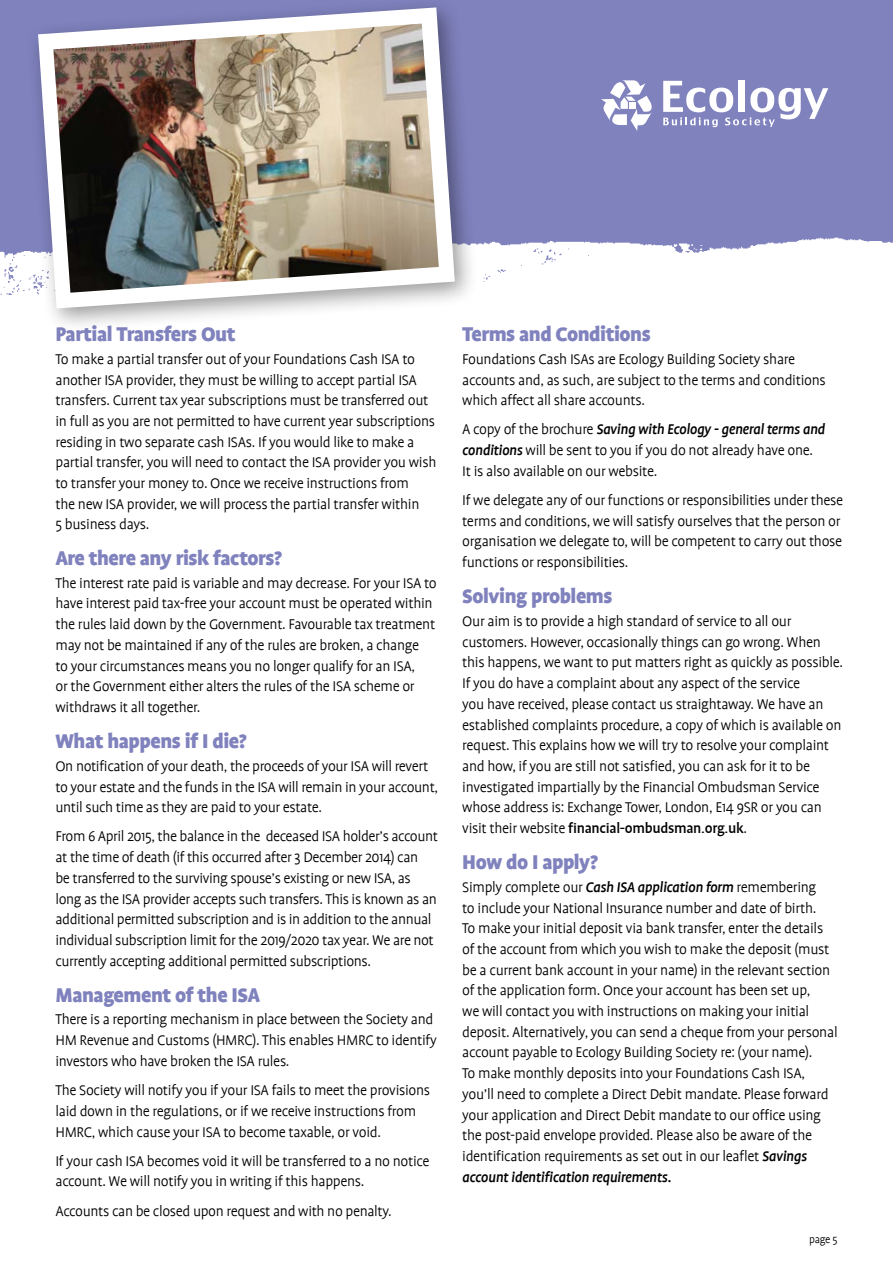
<style>
.page{position:relative;width:893px;height:1263px;background:#fff}
.page>*{position:absolute;margin:0;border:0;box-sizing:border-box;transform-origin:0 0}
.t1{font:900 22.5px "Profile";letter-spacing:-.02em;color:#8082be}
.t2{font:300 15.9px/20.7px "Profile";letter-spacing:-.02em;color:#000}
.t3{font:300 12px "Profile";color:#000}
.s1{font-weight:500;font-style:italic}
.s2{font-weight:500}
</style>
<div class="page">
<div style="left:0;top:0;width:893px;height:225px;background:#8082be"></div>
<img style="left:0;top:225px;width:893px;height:69px">
<svg style="left:663px;top:81px;width:165px;height:46px"></svg>
<svg style="left:601px;top:80px;width:51px;height:51px"></svg>
<div style="left:26px;top:0;width:453px;height:332px;background:#000;opacity:.4"></div>
<svg style="left:38px;top:7px;width:417px;height:301px"></svg>
<img style="left:53px;top:24px;width:386px;height:269px">
<h1 class="t1" style="left:55px;top:321px;width:182px">Partial Transfers Out</h1>
<p class="t2" style="left:55px;top:349px;width:382px">To make a partial transfer out of your Foundations Cash ISA to another ISA provider, they must be willing to accept partial ISA transfers. Current tax year subscriptions must be transferred out in full as you are not permitted to have current year subscriptions residing in two separate cash ISAs. If you would like to make a partial transfer, you will need to contact the ISA provider you wish to transfer your money to. Once we receive instructions from<br>the new ISA provider, we will process the partial transfer within<br>5 business days.</p>
<h1 class="t1" style="left:55px;top:545px;width:228px">Are there any risk factors?</h1>
<p class="t2" style="left:55px;top:573px;width:383px">The interest rate paid is variable and may decrease. For your ISA to have interest paid tax-free your account must be operated within the rules laid down by the Government. Favourable tax treatment may not be maintained if any of the rules are broken, a change<br>to your circumstances means you no longer qualify for an ISA,<br>or the Government either alters the rules of the ISA scheme or withdraws it all together.</p>
<h1 class="t1" style="left:55px;top:728px;width:193px">What happens if I die?</h1>
<p class="t2" style="left:55px;top:756px;width:384px">On notification of your death, the proceeds of your ISA will revert to your estate and the funds in the ISA will remain in your account, until such time as they are paid to your estate.</p>
<p class="t2" style="left:55px;top:826px;width:384px">From 6 April 2015, the balance in the deceased ISA holder’s account at the time of death (if this occurred after 3 December 2014) can<br>be transferred to the surviving spouse’s existing or new ISA, as long as the ISA provider accepts such transfers. This is known as an additional permitted subscription and is in addition to the annual individual subscription limit for the 2019/2020 tax year. We are not currently accepting additional permitted subscriptions.</p>
<h1 class="t1" style="left:55px;top:982px;width:206px">Management of the ISA</h1>
<p class="t2" style="left:55px;top:1009px;width:383px">There is a reporting mechanism in place between the Society and<br>HM Revenue and Customs (HMRC). This enables HMRC to identify investors who have broken the ISA rules.</p>
<p class="t2" style="left:55px;top:1080px;width:376px">The Society will notify you if your ISA fails to meet the provisions laid down in the regulations, or if we receive instructions from<br>HMRC, which cause your ISA to become taxable, or void.</p>
<p class="t2" style="left:55px;top:1151px;width:375px">If your cash ISA becomes void it will be transferred to a no notice account. We will notify you in writing if this happens.</p>
<p class="t2" style="left:55px;top:1200px;width:338px">Accounts can be closed upon request and with no penalty.</p>
<h1 class="t1" style="left:462px;top:321px;width:190px">Terms and Conditions</h1>
<p class="t2" style="left:462px;top:349px;width:365px">Foundations Cash ISAs are Ecology Building Society share accounts and, as such, are subject to the terms and conditions which affect all share accounts.</p>
<p class="t2" style="left:462px;top:419px;width:364px">A copy of the brochure <span class="s1">Saving with Ecology - general terms and conditions</span> will be sent to you if you do not already have one.<br>It is also available on our website.</p>
<p class="t2" style="left:462px;top:490px;width:382px">If we delegate any of our functions or responsibilities under these terms and conditions, we will satisfy ourselves that the person or organisation we delegate to, will be competent to carry out those functions or responsibilities.</p>
<h1 class="t1" style="left:462px;top:584px;width:152px">Solving problems</h1>
<p class="t2" style="left:462px;top:611px;width:382px">Our aim is to provide a high standard of service to all our customers. However, occasionally things can go wrong. When this happens, we want to put matters right as quickly as possible.<br>If you do have a complaint about any aspect of the service<br>you have received, please contact us straightaway. We have an established complaints procedure, a copy of which is available on request. This explains how we will try to resolve your complaint and how, if you are still not satisfied, you can ask for it to be investigated impartially by the Financial Ombudsman Service whose address is: Exchange Tower, London, E14 9SR or you can visit their website <span class="s2">financial-ombudsman.org.uk</span>.</p>
<h1 class="t1" style="left:462px;top:849px;width:137px">How do I apply?</h1>
<p class="t2" style="left:462px;top:877px;width:377px">Simply complete our <span class="s1">Cash ISA application form</span> remembering<br>to include your National Insurance number and date of birth.<br>To make your initial deposit via bank transfer, enter the details of the account from which you wish to make the deposit (must be a current bank account in your name) in the relevant section of the application form. Once your account has been set up,<br>we will contact you with instructions on making your initial deposit. Alternatively, you can send a cheque from your personal account payable to Ecology Building Society re: (your name).<br>To make monthly deposits into your Foundations Cash ISA, you’ll need to complete a Direct Debit mandate. Please forward your application and Direct Debit mandate to our office using the post-paid envelope provided. Please also be aware of the identification requirements as set out in our leaflet <span class="s1">Savings account identification requirements.</span></p>
<p class="t3" style="left:809px;top:1233px;width:30px">page 5</p>
</div>
